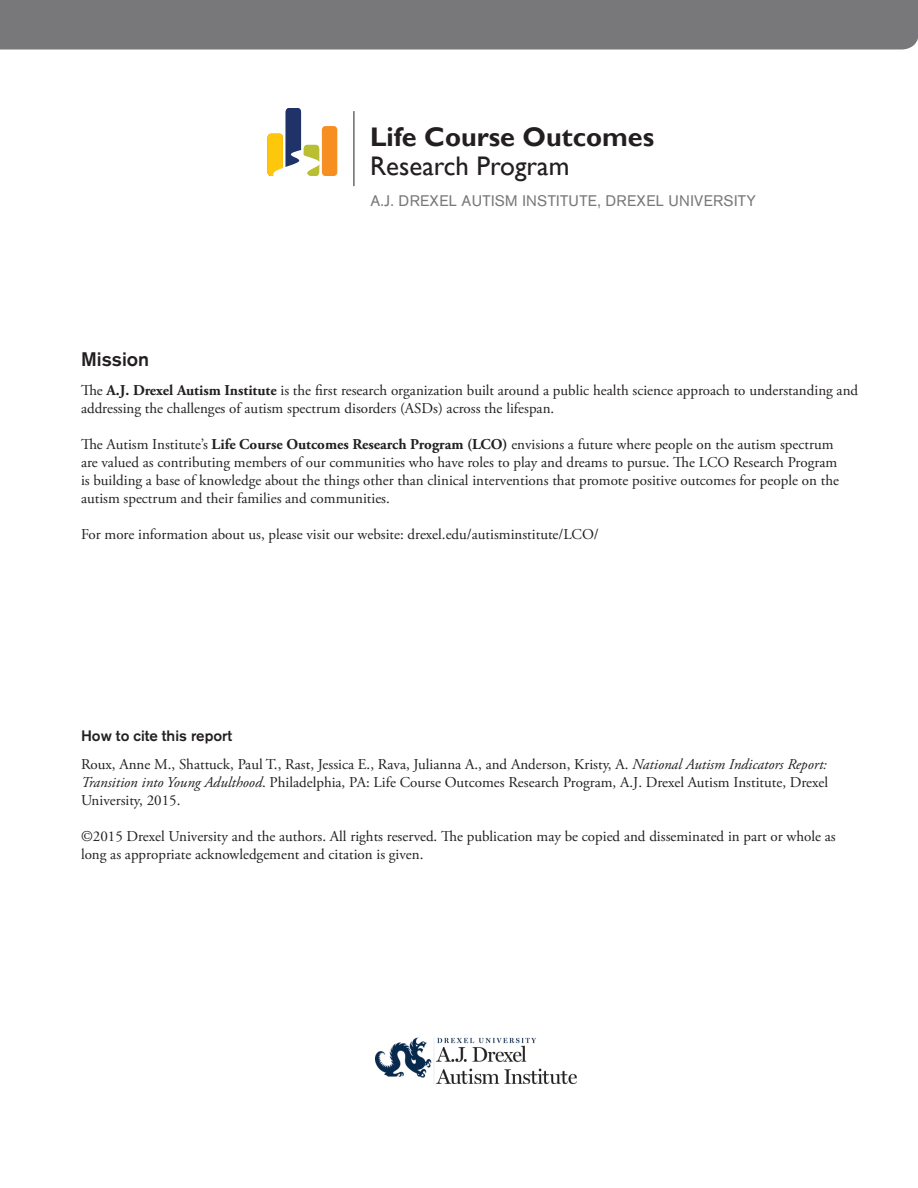
<style>
.page{position:relative;width:918px;height:1188px;background:#fff}
.page>*{position:absolute;margin:0;border:0;box-sizing:border-box;transform-origin:0 0}
.t1{font:700 26.85px "Gill Sans";color:#231f20}
.t2{font:26.85px "Gill Sans";color:#231f20}
.Subhead{font:500 19.5px "Akzidenz Grotesk BE";color:#231f20}
.t3{font:15.15px "Akzidenz Grotesk BE";letter-spacing:.02em;color:#787779}
.Body{font:15px/18px "Adobe Garamond Pro";color:#231f20}
.Subhead-2{font:500 15px "Akzidenz Grotesk BE";color:#231f20}
.s1{font-weight:700}
.s2{font-style:italic}
</style>
<div class="page">
<div style="left:322px;top:126px;width:15px;height:50px;background:#f68e21;border-radius:4px"></div>
<div style="left:268px;top:134px;width:15px;height:42px;background:#fec70c;border-radius:4px"></div>
<div style="left:286px;top:108px;width:15px;height:68px;background:#1f3369;border-radius:4px"></div>
<div style="left:304px;top:145px;width:15px;height:31px;background:#b9be33;border-radius:4px"></div>
<svg style="left:269px;top:148px;width:56px;height:28px"></svg>
<hr style="left:354px;top:111px;width:1px;height:75px;background:#231f20">
<img style="left:376px;top:1037px;width:201px;height:47px">
<div style="left:0;top:0;width:918px;height:49px;background:#787779"></div>
<h1 class="t1" style="left:370px;top:121px;width:286px">Life Course Outcomes</h1>
<h1 class="t2" style="left:370px;top:150px;width:201px">Research Program</h1>
<p class="t3" style="left:370px;top:191px;width:387px">A.J. DREXEL AUTISM INSTITUTE, DREXEL UNIVERSITY</p>
<p class="Subhead" style="left:81px;top:348px;width:70px">Mission</p>
<p class="Body" style="left:81px;top:382px;width:779px">The <span class="s1">A.J. Drexel Autism Institute</span> is the first research organization built around a public health science approach to understanding and addressing the challenges of autism spectrum disorders (ASDs) across the lifespan.</p>
<p class="Body" style="left:81px;top:436px;width:760px">The Autism Institute’s <span class="s1">Life Course Outcomes Research Program (LCO)</span> envisions a future where people on the autism spectrum are valued as contributing members of our communities who have roles to play and dreams to pursue. The LCO Research Program is building a base of knowledge about the things other than clinical interventions that promote positive outcomes for people on the autism spectrum and their families and communities.</p>
<p class="Body" style="left:81px;top:526px;width:519px">For more information about us, please visit our website: drexel.edu/autisminstitute/LCO/</p>
<p class="Subhead-2" style="left:81px;top:726px;width:153px">How to cite this report</p>
<p class="Body" style="left:81px;top:756px;width:749px;text-align:justify">Roux, Anne M., Shattuck, Paul T., Rast, Jessica E., Rava, Julianna A., and Anderson, Kristy, A. <span class="s2">National Autism Indicators Report:<br>Transition into Young Adulthood</span>. Philadelphia, PA: Life Course Outcomes Research Program, A.J. Drexel Autism Institute, Drexel University, 2015.</p>
<p class="Body" style="left:81px;top:828px;width:756px">©2015 Drexel University and the authors. All rights reserved. The publication may be copied and disseminated in part or whole as long as appropriate acknowledgement and citation is given.</p>
</div>
